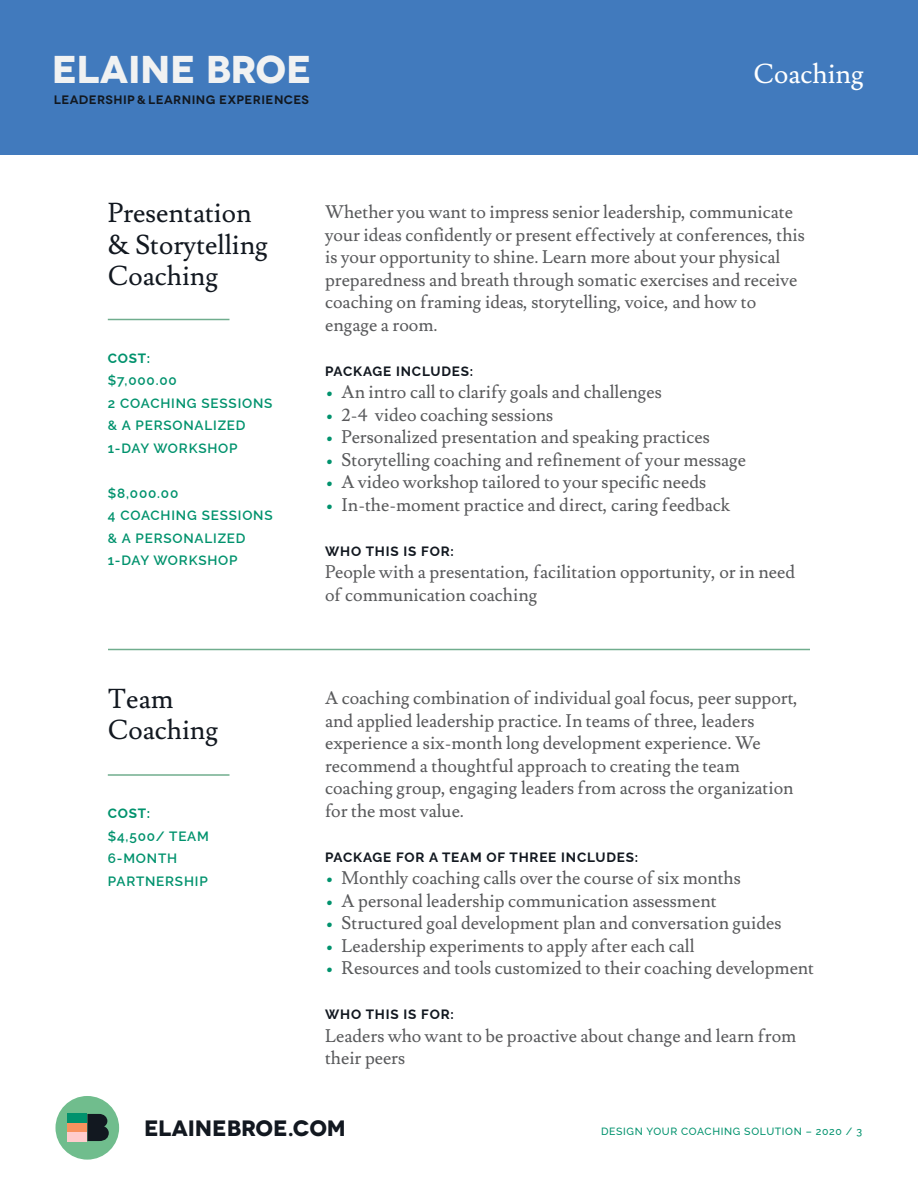
<style>
.page{position:relative;width:918px;height:1188px;background:#fff}
.page>*{position:absolute;margin:0;border:0;box-sizing:border-box;transform-origin:0 0}
.t1{font:700 38.7px "Novecentowide";letter-spacing:-.01em;color:#f1f2f2}
.t2{font:27px/31.5px "Lusitana";color:#121820}
.t3{font:27px "Lusitana";color:#fff}
.t4{font:700 22.2px "Novecentowide";letter-spacing:-.01em;color:#121820}
.t5{font:18px/22.5px "Lusitana";color:#58595b}
.t6{font:600 13.5px/22.5px "Raleway";letter-spacing:.06em;color:#00926d}
.t7{font:700 13.5px "Raleway";letter-spacing:.06em;color:#121820}
.t8{font:700 13.5px "Raleway";letter-spacing:.055em;color:#00926d}
.t9{font:600 12.3px "Novecentowide";letter-spacing:.035em;color:#121820}
.t10{font:500 10.5px "Raleway";letter-spacing:.06em;color:#00926d}
.s1{font-family:"Raleway";font-weight:700}
.s2{color:#00926d}
</style>
<div class="page">
<div style="left:0;top:0;width:918px;height:154px;background:#417abd"></div>
<div style="left:55px;top:1096px;width:64px;height:64px;background:#70bd8d;border-radius:50%"></div>
<svg style="left:87px;top:1114px;width:22px;height:27px"></svg>
<div style="left:67px;top:1114px;width:20px;height:9px;background:#00926d"></div>
<div style="left:67px;top:1123px;width:20px;height:9px;background:#f8925e"></div>
<div style="left:67px;top:1132px;width:20px;height:9px;background:#fcc"></div>
<hr style="left:108px;top:319px;width:121px;height:1px;background:#70ad8e">
<hr style="left:108px;top:649px;width:702px;height:1px;background:#70ad8e">
<hr style="left:108px;top:774px;width:121px;height:2px;background:#70ad8e">
<h1 class="t1" style="left:52px;top:45px;width:262px">ELAINE BROE</h1>
<p class="t9" style="left:54px;top:92px;width:257px">LEADERSHIP <span class="s1">&amp;</span> LEARNING EXPERIENCES</p>
<h2 class="t3" style="left:754px;top:58px;width:112px">Coaching</h2>
<h2 class="t2" style="left:108px;top:198px;width:162px">Presentation &amp; Storytelling<br>Coaching</h2>
<p class="t5" style="left:325px;top:202px;width:481px">Whether you want to impress senior leadership, communicate your ideas confidently or present effectively at conferences, this is your opportunity to shine. Learn more about your physical preparedness and breath through somatic exercises and receive coaching on framing ideas, storytelling, voice, and how to engage a room.</p>
<p class="t7" style="left:325px;top:360px;width:150px">PACKAGE INCLUDES:</p>
<p class="t5" style="left:325px;top:382px;width:338px"><span class="s2">•</span> An intro call to clarify goals and challenges</p>
<p class="t5" style="left:325px;top:404px;width:230px"><span class="s2">•</span> 2-4 video coaching sessions</p>
<p class="t5" style="left:325px;top:427px;width:386px"><span class="s2">•</span> Personalized presentation and speaking practices</p>
<p class="t5" style="left:325px;top:449px;width:423px"><span class="s2">•</span> Storytelling coaching and refinement of your message</p>
<p class="t5" style="left:325px;top:472px;width:383px"><span class="s2">•</span> A video workshop tailored to your specific needs</p>
<p class="t5" style="left:325px;top:494px;width:406px"><span class="s2">•</span> In-the-moment practice and direct, caring feedback</p>
<p class="t7" style="left:325px;top:540px;width:130px">WHO THIS IS FOR:</p>
<p class="t5" style="left:325px;top:562px;width:472px">People with a presentation, facilitation opportunity, or in need of communication coaching</p>
<p class="t8" style="left:108px;top:347px;width:44px">COST:</p>
<p class="t6" style="left:108px;top:368px;width:166px">$7,000.00<br>2 COACHING SESSIONS &amp; A PERSONALIZED<br>1-DAY WORKSHOP</p>
<p class="t6" style="left:108px;top:480px;width:166px">$8,000.00<br>4 COACHING SESSIONS &amp; A PERSONALIZED<br>1-DAY WORKSHOP</p>
<h2 class="t2" style="left:108px;top:684px;width:112px">Team<br>Coaching</h2>
<p class="t5" style="left:325px;top:687px;width:474px">A coaching combination of individual goal focus, peer support, and applied leadership practice. In teams of three, leaders experience a six-month long development experience. We recommend a thoughtful approach to creating the team coaching group, engaging leaders from across the organization for the most value.</p>
<p class="t7" style="left:325px;top:846px;width:315px">PACKAGE FOR A TEAM OF THREE INCLUDES:</p>
<p class="t5" style="left:325px;top:867px;width:417px"><span class="s2">•</span> Monthly coaching calls over the course of six months</p>
<p class="t5" style="left:325px;top:890px;width:393px"><span class="s2">•</span> A personal leadership communication assessment</p>
<p class="t5" style="left:325px;top:912px;width:458px"><span class="s2">•</span> Structured goal development plan and conversation guides</p>
<p class="t5" style="left:325px;top:935px;width:371px"><span class="s2">•</span> Leadership experiments to apply after each call</p>
<p class="t5" style="left:325px;top:957px;width:491px"><span class="s2">•</span> Resources and tools customized to their coaching development</p>
<p class="t7" style="left:325px;top:1004px;width:130px">WHO THIS IS FOR:</p>
<p class="t5" style="left:325px;top:1025px;width:473px">Leaders who want to be proactive about change and learn from their peers</p>
<p class="t8" style="left:108px;top:803px;width:44px">COST:</p>
<p class="t6" style="left:108px;top:823px;width:103px">$4,500/ TEAM<br>6-MONTH<br>PARTNERSHIP</p>
<p class="t4" style="left:144px;top:1114px;width:203px">ELAINEBROE.COM</p>
<p class="t10" style="left:601px;top:1123px;width:262px">DESIGN YOUR COACHING SOLUTION – 2020 / 3</p>
</div>
